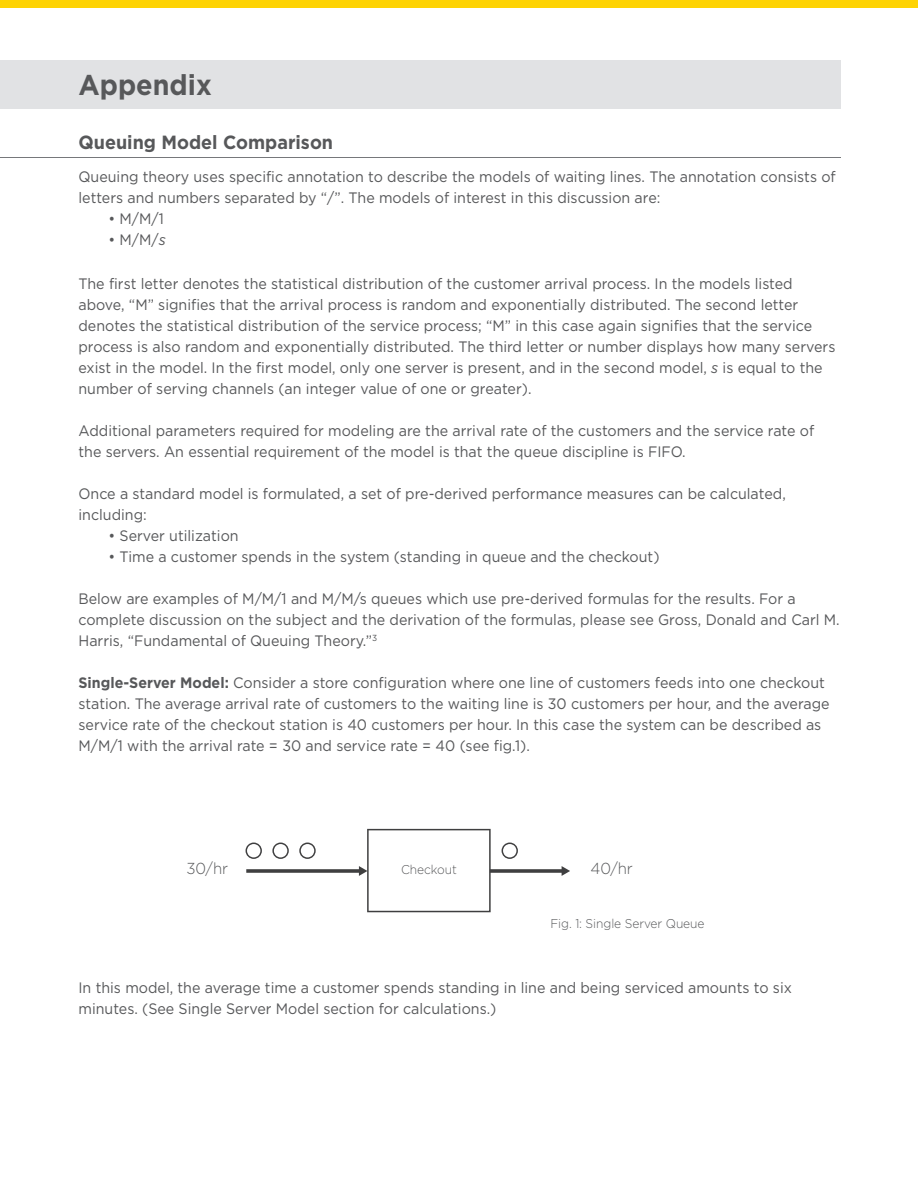
<style>
.page{position:relative;width:918px;height:1188px;background:#fff}
.page>*{position:absolute;margin:0;border:0;box-sizing:border-box;transform-origin:0 0}
.t1{font:700 28.65px "Gotham";color:#57585a;scale:.94 1}
.t2{font:700 19.05px "Gotham";color:#57585a;scale:.94 1}
.t3{font:300 15.9px "Gotham";letter-spacing:-.005em;color:#57585a;scale:.94 1}
.t4{font:15.15px/21px "Gotham";color:#57585a;scale:.94 1}
.t5{font:300 12.75px "Gotham";letter-spacing:-.005em;color:#57585a;scale:.94 1}
.s1{font-style:italic}
.s2{font-weight:700}
</style>
<div class="page">
<div style="left:0;top:60px;width:841px;height:49px;background:#e1e2e4"></div>
<div style="left:0;top:0;width:918px;height:7px;background:#fed304"></div>
<hr style="left:0;top:157px;width:841px;height:1px;background:#76787b">
<svg style="left:246px;top:829px;width:324px;height:83px"></svg>
<p class="t1" style="left:79px;top:74px;width:143px">Appendix</p>
<p class="t2" style="left:79px;top:135px;width:272px">Queuing Model Comparison</p>
<p class="t4" style="left:79px;top:168px;width:807px">Queuing theory uses specific annotation to describe the models of waiting lines. The annotation consists of letters and numbers separated by “/”. The models of interest in this discussion are:</p>
<p class="t4" style="left:109px;top:210px;width:61px">• M/M/1</p>
<p class="t4" style="left:109px;top:231px;width:63px">• M/M/<span class="s1">s</span></p>
<p class="t4" style="left:79px;top:274px;width:807px">The first letter denotes the statistical distribution of the customer arrival process. In the models listed above, “M” signifies that the arrival process is random and exponentially distributed. The second letter denotes the statistical distribution of the service process; “M” in this case again signifies that the service process is also random and exponentially distributed. The third letter or number displays how many servers exist in the model. In the first model, only one server is present, and in the second model, <span class="s1">s</span> is equal to the number of serving channels (an integer value of one or greater).</p>
<p class="t4" style="left:79px;top:421px;width:784px">Additional parameters required for modeling are the arrival rate of the customers and the service rate of the servers. An essential requirement of the model is that the queue discipline is FIFO.</p>
<p class="t4" style="left:79px;top:484px;width:754px">Once a standard model is formulated, a set of pre-derived performance measures can be calculated, including:</p>
<p class="t4" style="left:109px;top:526px;width:140px">• Server utilization</p>
<p class="t4" style="left:109px;top:547px;width:588px">• Time a customer spends in the system (standing in queue and the checkout)</p>
<p class="t4" style="left:79px;top:589px;width:811px">Below are examples of M/M/1 and M/M/s queues which use pre-derived formulas for the results. For a complete discussion on the subject and the derivation of the formulas, please see Gross, Donald and Carl M.<br>Harris, “Fundamental of Queuing Theory.”<sup>3</sup></p>
<p class="t4" style="left:79px;top:673px;width:801px"><span class="s2">Single-Server Model:</span> Consider a store configuration where one line of customers feeds into one checkout station. The average arrival rate of customers to the waiting line is 30 customers per hour, and the average service rate of the checkout station is 40 customers per hour. In this case the system can be described as M/M/1 with the arrival rate = 30 and service rate = 40 (see fig.1).</p>
<p class="t3" style="left:187px;top:863px;width:46px">30/hr</p>
<p class="t3" style="left:591px;top:863px;width:47px">40/hr</p>
<p class="t5" style="left:401px;top:865px;width:61px">Checkout</p>
<p class="t5" style="left:550px;top:919px;width:165px">Fig. 1: Single Server Queue</p>
<p class="t4" style="left:79px;top:978px;width:760px">In this model, the average time a customer spends standing in line and being serviced amounts to six minutes. (See Single Server Model section for calculations.)</p>
</div>
